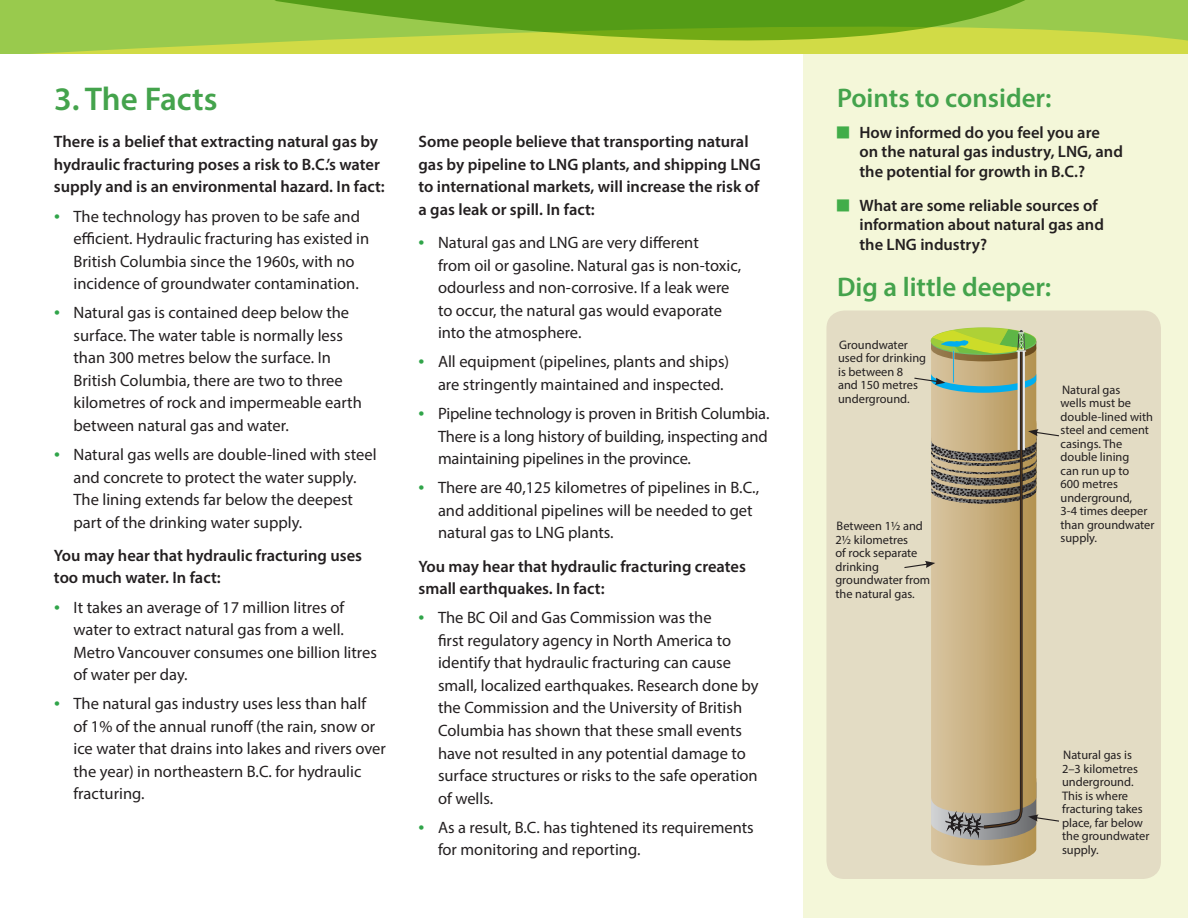
<style>
.page{position:relative;width:1188px;height:918px;background:#fff}
.page>*{position:absolute;margin:0;border:0;box-sizing:border-box;transform-origin:0 0}
.t1{font:600 33px "Myriad Pro";color:#44a34c}
.t2{font:600 27px "Myriad Pro";color:#44a34c}
.t3{font:16.5px/22.5px "Myriad Pro";color:#231f20}
.t4{font:600 16.5px/22.5px "Myriad Pro";color:#231f20}
.t5{font:12.45px/13.5px "Myriad Pro";color:#231f20}
.s1{font-size:21px;color:#30a449}
</style>
<div class="page">
<div style="left:0;top:0;width:1188px;height:54px;background:#99ca4d"></div>
<svg style="left:33px;top:30px;width:1155px;height:24px;fill:#d1db46"></svg>
<svg style="left:274px;top:0;width:778px;height:42px"></svg>
<div style="left:804px;top:54px;width:384px;height:864px;background:#f4f7d9"></div>
<div style="left:826px;top:310px;width:335px;height:569px;background:#e3dcc4;border-radius:18px"></div>
<svg style="left:904px;top:328px;width:155px;height:538px"></svg>
<h1 class="t1" style="left:54px;top:77px;width:165px">3. The Facts</h1>
<p class="t4" style="left:54px;top:130px;width:332px">There is a belief that extracting natural gas by hydraulic fracturing poses a risk to B.C.’s water supply and is an environmental hazard. In fact:</p>
<p class="t3" style="left:74px;top:205px;width:297px;text-indent:-20px"><span class="s1">•</span> The technology has proven to be safe and efficient. Hydraulic fracturing has existed in British Columbia since the 1960s, with no incidence of groundwater contamination.</p>
<p class="t3" style="left:74px;top:301px;width:290px;text-indent:-20px"><span class="s1">•</span> Natural gas is contained deep below the surface. The water table is normally less than 300 metres below the surface. In British Columbia, there are two to three kilometres of rock and impermeable earth between natural gas and water.</p>
<p class="t3" style="left:74px;top:443px;width:305px;text-indent:-20px"><span class="s1">•</span> Natural gas wells are double-lined with steel and concrete to protect the water supply.<br>The lining extends far below the deepest part of the drinking water supply.</p>
<p class="t4" style="left:54px;top:544px;width:310px">You may hear that hydraulic fracturing uses too much water. In fact:</p>
<p class="t3" style="left:74px;top:596px;width:305px;text-indent:-20px"><span class="s1">•</span> It takes an average of 17 million litres of water to extract natural gas from a well.<br>Metro Vancouver consumes one billion litres of water per day.</p>
<p class="t3" style="left:74px;top:692px;width:314px;text-indent:-20px"><span class="s1">•</span> The natural gas industry uses less than half<br>of 1% of the annual runoff (the rain, snow or ice water that drains into lakes and rivers over the year) in northeastern B.C. for hydraulic fracturing.</p>
<p class="t4" style="left:418px;top:130px;width:344px">Some people believe that transporting natural gas by pipeline to LNG plants, and shipping LNG to international markets, will increase the risk of a gas leak or spill. In fact:</p>
<p class="t3" style="left:438px;top:231px;width:305px;text-indent:-20px"><span class="s1">•</span> Natural gas and LNG are very different<br>from oil or gasoline. Natural gas is non-toxic, odourless and non-corrosive. If a leak were to occur, the natural gas would evaporate into the atmosphere.</p>
<p class="t3" style="left:438px;top:350px;width:293px;text-indent:-20px"><span class="s1">•</span> All equipment (pipelines, plants and ships) are stringently maintained and inspected.</p>
<p class="t3" style="left:438px;top:402px;width:333px;text-align:justify;text-indent:-20px"><span class="s1">•</span> Pipeline technology is proven in British Columbia.<br>There is a long history of building, inspecting and maintaining pipelines in the province.</p>
<p class="t3" style="left:438px;top:476px;width:323px;text-indent:-20px"><span class="s1">•</span> There are 40,125 kilometres of pipelines in B.C., and additional pipelines will be needed to get natural gas to LNG plants.</p>
<p class="t4" style="left:418px;top:555px;width:329px">You may hear that hydraulic fracturing creates small earthquakes. In fact:</p>
<p class="t3" style="left:438px;top:606px;width:322px;text-indent:-20px"><span class="s1">•</span> The BC Oil and Gas Commission was the<br>first regulatory agency in North America to identify that hydraulic fracturing can cause small, localized earthquakes. Research done by the Commission and the University of British Columbia has shown that these small events have not resulted in any potential damage to surface structures or risks to the safe operation of wells.</p>
<p class="t3" style="left:438px;top:816px;width:317px;text-indent:-20px"><span class="s1">•</span> As a result, B.C. has tightened its requirements for monitoring and reporting.</p>
<h2 class="t2" style="left:837px;top:81px;width:216px">Points to consider:</h2>
<p class="t4" style="left:860px;top:122px;width:265px;line-height:19.8px">How informed do you feel you are<br>on the natural gas industry, LNG, and the potential for growth in B.C.?</p>
<p class="t4" style="left:860px;top:195px;width:246px;line-height:19.8px">What are some reliable sources of information about natural gas and the LNG industry?</p>
<h2 class="t2" style="left:837px;top:270px;width:216px">Dig a little deeper:</h2>
<p class="t5" style="left:838px;top:338px;width:90px">Groundwater used for drinking is between 8 and 150 metres underground.</p>
<p class="t5" style="left:835px;top:519px;width:96px">Between 1½ and<br>2½ kilometres<br>of rock separate drinking groundwater from the natural gas.</p>
<p class="t5" style="left:1061px;top:382px;width:95px">Natural gas<br>wells must be double-lined with steel and cement casings. The double lining<br>can run up to<br>600 metres underground,<br>3-4 times deeper than groundwater supply.</p>
<p class="t5" style="left:1062px;top:748px;width:89px">Natural gas is<br>2–3 kilometres underground.<br>This is where fracturing takes place, far below the groundwater supply.</p>
</div>
